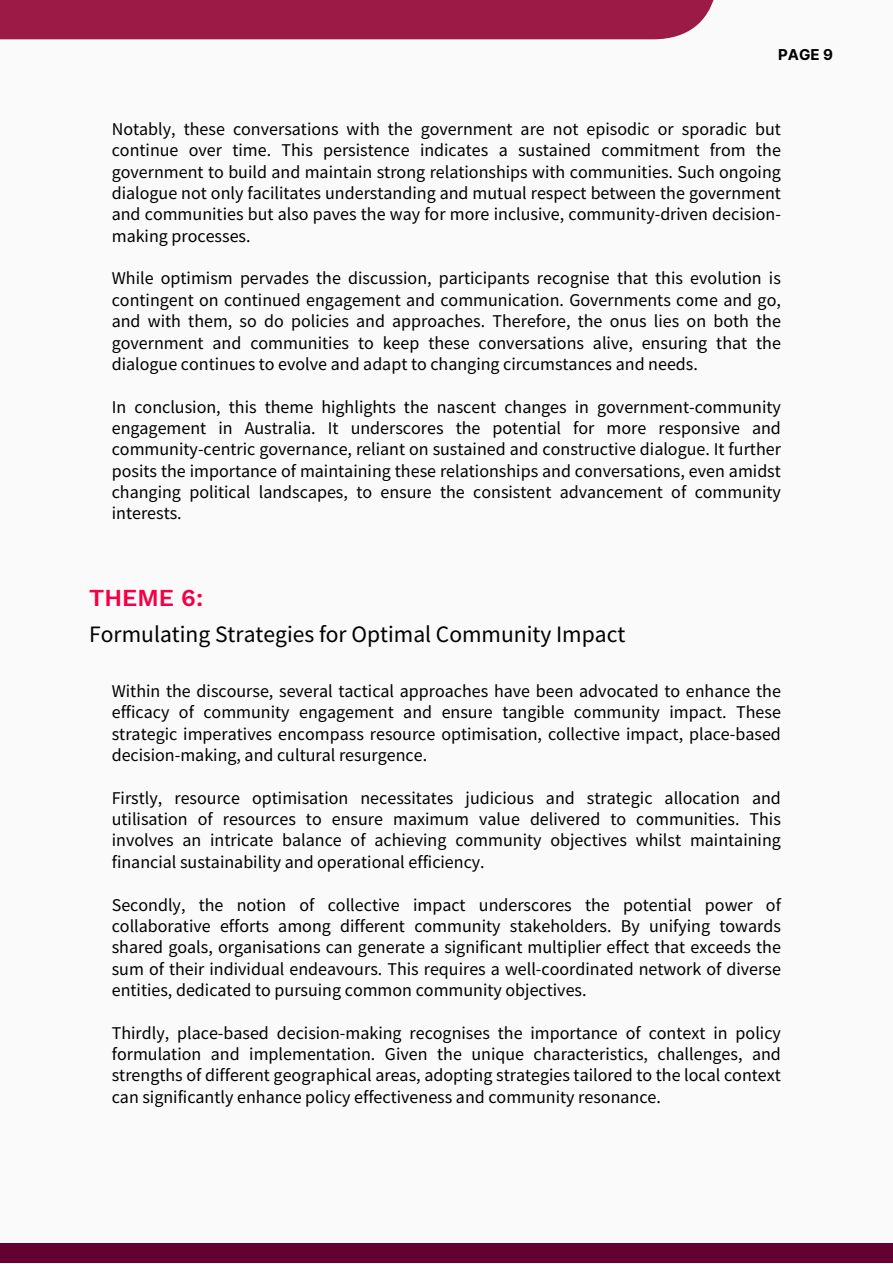
<style>
.page{position:relative;width:893px;height:1264px;background:#fff}
.page>*{position:absolute;margin:0;border:0;box-sizing:border-box;transform-origin:0 0}
.t1{font:600 24px "Work Sans";color:#f30046}
.t2{font:23.55px "Source Sans Pro";color:#000001}
.t3{font:18px/21.3px "Source Sans Pro";color:#000001;text-align:justify}
.t4{font:700 15px "Inter";color:#000001}
</style>
<div class="page">
<div style="left:0;top:0;width:892px;height:1262px;background:#fafafa"></div>
<div style="left:0;top:0;width:717px;height:39px;background:#9b1b46"></div>
<div style="left:0;top:1242px;width:892px;height:20px;background:#640031"></div>
<p class="t4" style="left:778px;top:46px;width:56px">PAGE 9</p>
<p class="t3" style="left:112px;top:118px;width:670px">Notably, these conversations with the government are not episodic or sporadic but continue over time. This persistence indicates a sustained commitment from the government to build and maintain strong relationships with communities. Such ongoing dialogue not only facilitates understanding and mutual respect between the government and communities but also paves the way for more inclusive, community-driven decision&shy;making processes.</p>
<p class="t3" style="left:112px;top:267px;width:670px">While optimism pervades the discussion, participants recognise that this evolution is contingent on continued engagement and communication. Governments come and go, and with them, so do policies and approaches. Therefore, the onus lies on both the government and communities to keep these conversations alive, ensuring that the dialogue continues to evolve and adapt to changing circumstances and needs.</p>
<p class="t3" style="left:112px;top:395px;width:670px">In conclusion, this theme highlights the nascent changes in government-community engagement in Australia. It underscores the potential for more responsive and community-centric governance, reliant on sustained and constructive dialogue. It further posits the importance of maintaining these relationships and conversations, even amidst changing political landscapes, to ensure the consistent advancement of community interests.</p>
<p class="t1" style="left:89px;top:583px;width:115px">THEME 6:</p>
<p class="t2" style="left:89px;top:618px;width:537px">Formulating Strategies for Optimal Community Impact</p>
<p class="t3" style="left:112px;top:679px;width:670px">Within the discourse, several tactical approaches have been advocated to enhance the efficacy of community engagement and ensure tangible community impact. These strategic imperatives encompass resource optimisation, collective impact, place-based decision-making, and cultural resurgence.</p>
<p class="t3" style="left:112px;top:786px;width:670px">Firstly, resource optimisation necessitates judicious and strategic allocation and utilisation of resources to ensure maximum value delivered to communities. This involves an intricate balance of achieving community objectives whilst maintaining financial sustainability and operational efficiency.</p>
<p class="t3" style="left:112px;top:893px;width:670px">Secondly, the notion of collective impact underscores the potential power of collaborative efforts among different community stakeholders. By unifying towards shared goals, organisations can generate a significant multiplier effect that exceeds the sum of their individual endeavours. This requires a well-coordinated network of diverse entities, dedicated to pursuing common community objectives.</p>
<p class="t3" style="left:112px;top:1021px;width:670px">Thirdly, place-based decision-making recognises the importance of context in policy formulation and implementation. Given the unique characteristics, challenges, and strengths of different geographical areas, adopting strategies tailored to the local context can significantly enhance policy effectiveness and community resonance.</p>
</div>
